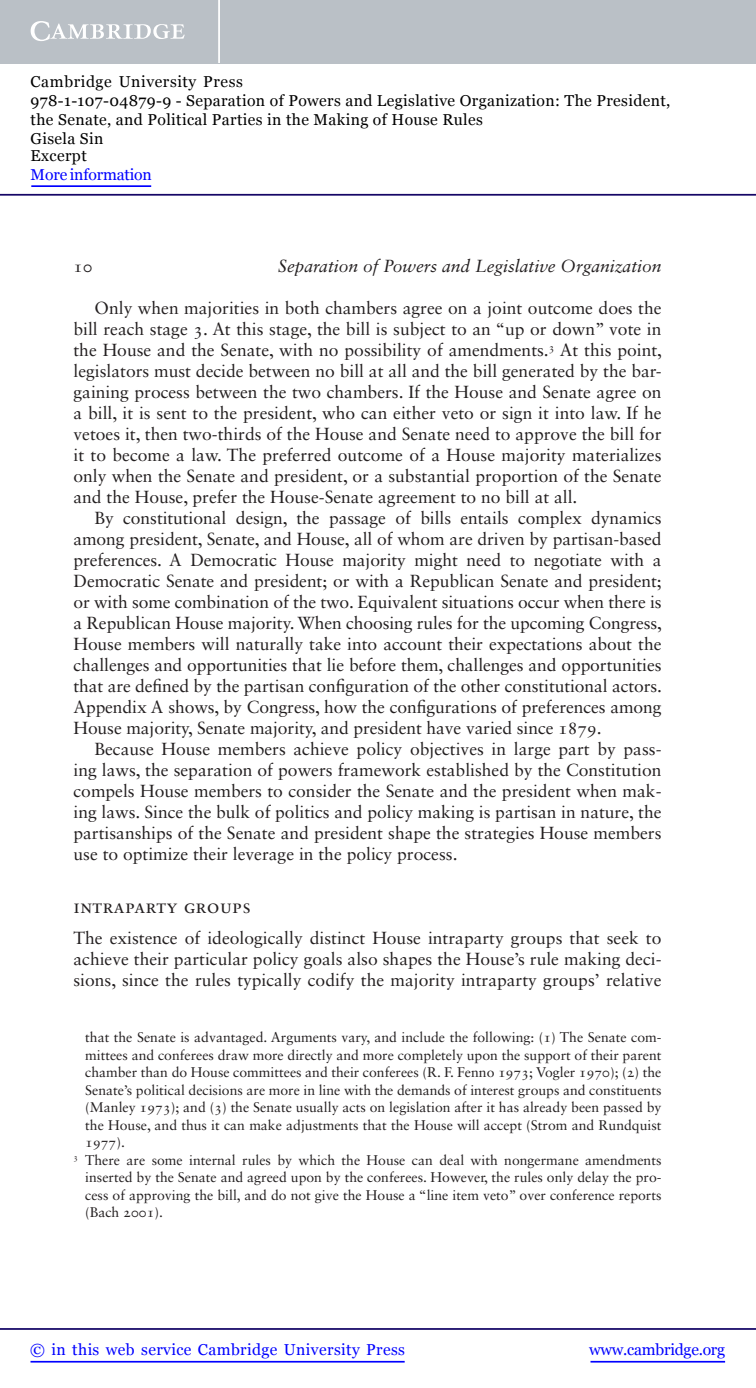
<style>
.page{position:relative;width:756px;height:1388px;background:#fff}
.page>*{position:absolute;margin:0;border:0;box-sizing:border-box;transform-origin:0 0}
.t1{font:19.25px "Sabon LT Std";letter-spacing:.025em;color:#231f20}
.t2{font:17.5px/21px "Sabon LT Std";color:#231f20;text-align:justify}
.t3{font:italic 17.5px "Sabon LT Std";color:#231f20}
.t4{font:16.62px "Sabon LT Std";color:#231f20}
.t5{font:15.75px/18.6px "Georgia";letter-spacing:.025em;color:#000}
.t6{font:15.75px "Georgia";letter-spacing:.025em;color:#00f}
.t7{font:15.75px "Georgia";letter-spacing:-.015em;color:#00f}
.t8{font:15.75px "Georgia";letter-spacing:-.01em;color:#00f}
.t9{font:14px "Sabon LT Std";color:#231f20}
</style>
<div class="page">
<hr style="left:591px;top:1361px;width:134px;height:1px;background:#00f">
<hr style="left:0;top:1328px;width:756px;height:2px;background:#150666">
<hr style="left:31px;top:1361px;width:374px;height:1px;background:#00f">
<div style="left:0;top:0;width:756px;height:63px;background:#bac0c6"></div>
<svg style="left:31px;top:21px;width:154px;height:20px"></svg>
<hr style="left:218px;top:0;width:2px;height:63px;background:#fff">
<hr style="left:0;top:194px;width:756px;height:2px;background:#150666">
<hr style="left:31px;top:185px;width:120px;height:2px;background:#00f">
<p class="t5" style="left:31px;top:73px;width:641px">Cambridge University Press<br>978-1-107-04879-9 - Separation of Powers and Legislative Organization: The President, the Senate, and Political Parties in the Making of House Rules<br>Gisela Sin<br>Excerpt</p>
<p class="t8" style="left:31px;top:165px;width:123px">More information</p>
<p class="t4" style="left:74px;top:260px;width:20px">10</p>
<p class="t3" style="left:278px;top:259px;width:385px">Separation of Powers and Legislative Organization</p>
<p class="t2" style="left:74px;top:299px;width:590px;text-indent:21px">Only when majorities in both chambers agree on a joint outcome does the bill reach stage 3. At this stage, the bill is subject to an “up or down” vote in the House and the Senate, with no possibility of amendments. <sup>3</sup> At this point, legislators must decide between no bill at all and the bill generated by the bar&shy;gaining process between the two chambers. If the House and Senate agree on a bill, it is sent to the president, who can either veto or sign it into law . If he vetoes it, then two-thirds of the House and Senate need to approve the bill for it to become a law. The preferred outcome of a House majority materializes only when the Senate and president, or a substantial proportion of the Senate and the House, prefer the House-Senate agreement to no bill at all.</p>
<p class="t2" style="left:74px;top:509px;width:590px;text-indent:21px">By constitutional design, the passage of bills entails complex dynamics among president, Senate, and House, all of whom are driven by partisan-based preferences . A Democratic House majority might need to negotiate with a Democratic Senate and president; or with a Republican Senate and president; or with some combination of the two. Equivalent situations occur when there is a Republican House majority. When choosing rules for the upcoming Congress, House members will naturally take into account their expectations about the challenges and opportunities that lie before them, challenges and opportunities that are defined by the partisan configuration of the other constitutional actors.<br>Appendix A shows, by Congress, how the configurations of preferences among House majority, Senate majority, and president have varied since 1879.</p>
<p class="t2" style="left:74px;top:740px;width:590px;text-indent:21px">Because House members achieve policy objectives in large part by pass&shy;ing laws, the separation of powers framework established by the Constitution compels House members to consider the Senate and the president when mak&shy;ing laws. Since the bulk of politics and policy making is partisan in nature, the partisanships of the Senate and president shape the strategies House members use to optimize their leverage in the policy process.</p>
<p class="t1" style="left:74px;top:898px;width:179px">Intraparty Groups</p>
<p class="t2" style="left:74px;top:929px;width:590px">The existence of ideologically distinct House intraparty groups that seek to achieve their particular policy goals also shapes the House’s rule making deci&shy;sions, since the rules typically codify the majority intraparty groups’ relative</p>
<p class="t9" style="left:85px;top:1032px;width:578px">that the Senate is advantaged. Arguments vary, and include the following: (1) The Senate com-</p>
<p class="t9" style="left:85px;top:1049px;width:578px">mittees and conferees draw more directly and more completely upon the support of their parent</p>
<p class="t9" style="left:85px;top:1067px;width:578px">chamber than do House committees and their conferees (R. F. Fenno 1973 ; Vogler 1970 ); (2) the</p>
<p class="t9" style="left:85px;top:1084px;width:578px">Senate’s political decisions are more in line with the demands of interest groups and constituents</p>
<p class="t9" style="left:85px;top:1102px;width:578px">(Manley 1973 ); and (3) the Senate usually acts on legislation after it has already been passed by</p>
<p class="t9" style="left:85px;top:1119px;width:578px">the House, and thus it can make adjustments that the House will accept (Strom and Rundquist</p>
<p class="t9" style="left:85px;top:1137px;width:41px">1977 ).</p>
<p class="t9" style="left:74px;top:1154px;width:590px"><sup>3</sup> There are some internal rules by which the House can deal with nongermane amendments</p>
<p class="t9" style="left:85px;top:1172px;width:578px">inserted by the Senate and agreed upon by the conferees. However, the rules only delay the pro-</p>
<p class="t9" style="left:85px;top:1189px;width:578px">cess of approving the bill, and do not give the House a “line item veto” over conference reports</p>
<p class="t9" style="left:85px;top:1207px;width:79px">(Bach 2001 ).</p>
<p class="t6" style="left:30px;top:1339px;width:376px">© in this web service Cambridge University Press</p>
<p class="t7" style="left:589px;top:1339px;width:137px">www.cambridge.org</p>
</div>
